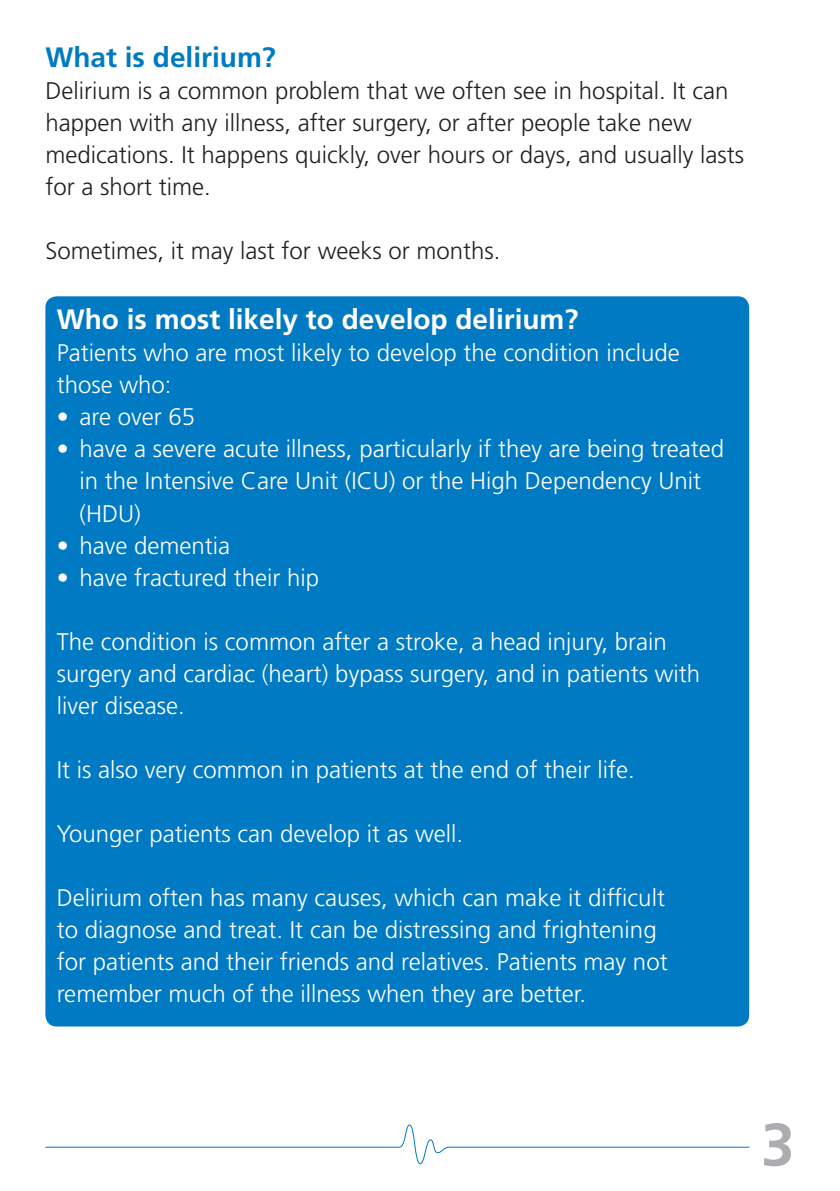
<style>
.page{position:relative;width:840px;height:1191px;background:#fff}
.page>*{position:absolute;margin:0;border:0;box-sizing:border-box;transform-origin:0 0}
.t1{font:700 60px "Frutiger";color:#acadb1}
.t2{font:700 28px "Frutiger";color:#fff}
.t3{font:700 28px "Frutiger";color:#007ac2}
.t4{font:300 24px/32px "Frutiger";color:#fff}
.t5{font:300 24px/32px "Frutiger";color:#231f20}
</style>
<div class="page">
<svg style="left:45px;top:1124px;width:705px;height:40px"></svg>
<div style="left:45px;top:296px;width:703px;height:730px;background:#007ac2;border-radius:11px"></div>
<p class="t3" style="left:45px;top:41px;width:232px">What is delirium?</p>
<p class="t5" style="left:45px;top:75px;width:699px">Delirium is a common problem that we often see in hospital. It can happen with any illness, after surgery, or after people take new medications. It happens quickly, over hours or days, and usually lasts for a short time.</p>
<p class="t5" style="left:45px;top:235px;width:456px">Sometimes, it may last for weeks or months.</p>
<p class="t2" style="left:57px;top:303px;width:523px">Who is most likely to develop delirium?</p>
<p class="t4" style="left:57px;top:337px;width:624px">Patients who are most likely to develop the condition include those who:</p>
<p class="t4" style="left:57px;top:401px;width:140px">• are over 65</p>
<p class="t4" style="left:79px;top:433px;width:646px;text-indent:-23px">• have a severe acute illness, particularly if they are being treated in the Intensive Care Unit (ICU) or the High Dependency Unit (HDU)</p>
<p class="t4" style="left:57px;top:529px;width:175px">• have dementia</p>
<p class="t4" style="left:57px;top:561px;width:264px">• have fractured their hip</p>
<p class="t4" style="left:57px;top:625px;width:644px">The condition is common after a stroke, a head injury, brain surgery and cardiac (heart) bypass surgery, and in patients with liver disease.</p>
<p class="t4" style="left:57px;top:753px;width:579px">It is also very common in patients at the end of their life.</p>
<p class="t4" style="left:57px;top:817px;width:407px">Younger patients can develop it as well.</p>
<p class="t4" style="left:57px;top:881px;width:612px">Delirium often has many causes, which can make it difficult to diagnose and treat. It can be distressing and frightening for patients and their friends and relatives. Patients may not remember much of the illness when they are better.</p>
<h1 class="t1" style="left:760px;top:1109px;width:35px">3</h1>
</div>
